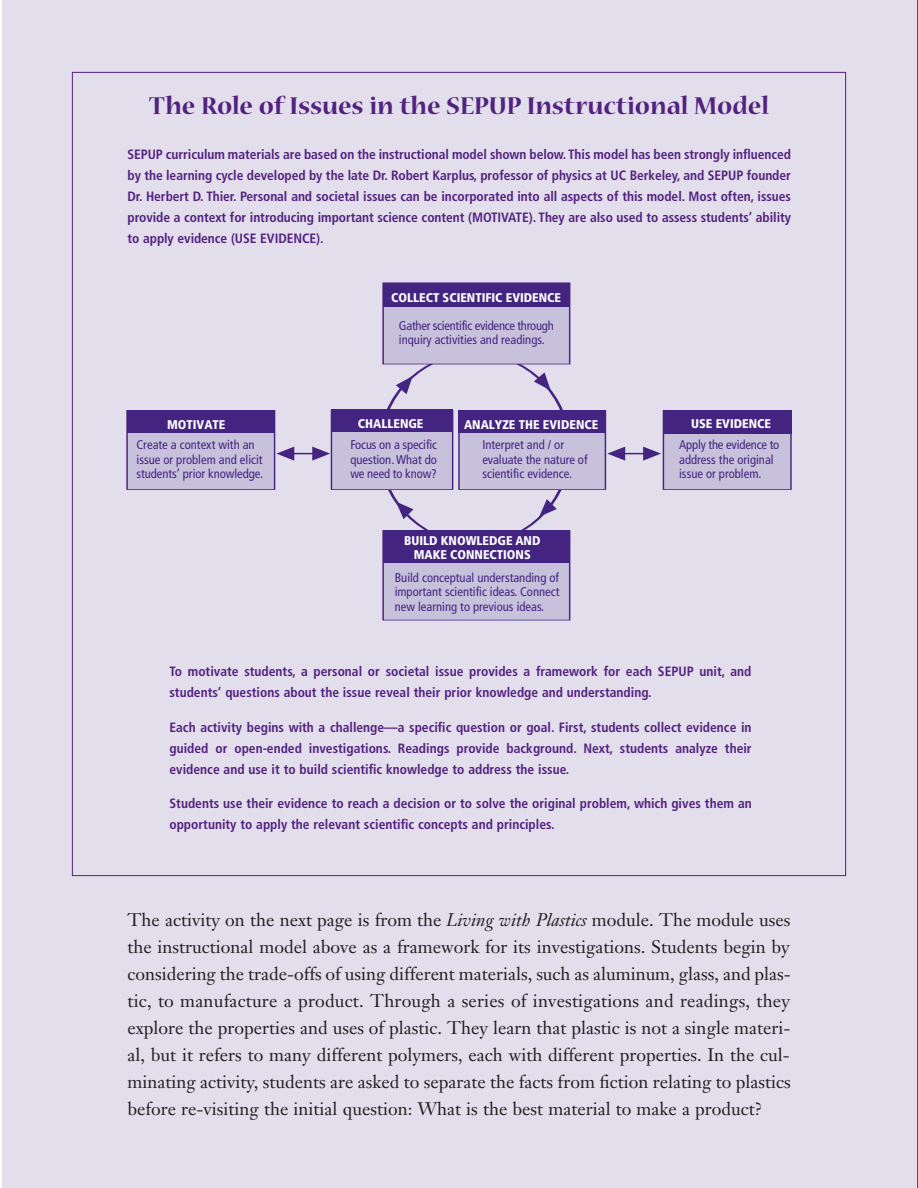
<style>
.page{position:relative;width:918px;height:1188px;background:#fff}
.page>*{position:absolute;margin:0;border:0;box-sizing:border-box;transform-origin:0 0}
.t1{font:27px "Nueva MM.540.475";color:#52227f}
.t2{font:18px/27px "Janson Text";color:#231f20;text-align:justify}
.t3{font:700 condensed 13.5px/21px "Frutiger";color:#52227f}
.t4{font:condensed 12.6px/14.7px "Frutiger";color:#432480}
.t5{font:900 condensed 12.6px/14.7px "Frutiger";color:#fff;text-align:center}
.t6{font:condensed 12.6px/14.7px "Frutiger";letter-spacing:-.02em;color:#432480}
.s1{font-style:italic}
</style>
<div class="page">
<div style="left:2px;top:0;width:916px;height:1188px;background:#e3deec"></div>
<hr style="left:917px;top:0;width:1px;height:1188px;background:#231f20">
<div style="left:459px;top:410px;width:146px;height:79px;background:#c8c1dc"></div>
<div style="left:458px;top:410px;width:148px;height:80px;border:1px solid #432480"></div>
<div style="left:458px;top:410px;width:147px;height:23px;background:#432480"></div>
<div style="left:331px;top:410px;width:122px;height:79px;background:#c8c1dc"></div>
<div style="left:331px;top:410px;width:122px;height:80px;border:1px solid #432480"></div>
<div style="left:331px;top:409px;width:122px;height:23px;background:#432480"></div>
<div style="left:383px;top:531px;width:187px;height:89px;background:#c8c1dc"></div>
<div style="left:383px;top:530px;width:187px;height:91px;border:1px solid #432480"></div>
<div style="left:383px;top:531px;width:187px;height:32px;background:#432480"></div>
<div style="left:383px;top:283px;width:187px;height:81px;background:#c8c1dc"></div>
<div style="left:383px;top:282px;width:187px;height:83px;border:1px solid #432480"></div>
<div style="left:383px;top:283px;width:187px;height:24px;background:#432480"></div>
<div style="left:663px;top:410px;width:128px;height:79px;background:#c8c1dc"></div>
<div style="left:663px;top:410px;width:128px;height:80px;border:1px solid #432480"></div>
<div style="left:663px;top:410px;width:129px;height:24px;background:#432480"></div>
<hr style="left:288px;top:453px;width:28px;height:2px;background:#432480">
<svg style="left:312px;top:447px;width:18px;height:14px"></svg>
<svg style="left:276px;top:447px;width:18px;height:14px"></svg>
<hr style="left:619px;top:453px;width:28px;height:2px;background:#432480">
<svg style="left:643px;top:447px;width:18px;height:14px"></svg>
<svg style="left:607px;top:447px;width:18px;height:14px"></svg>
<div style="left:127px;top:410px;width:148px;height:79px;background:#c8c1dc"></div>
<div style="left:127px;top:410px;width:148px;height:80px;border:1px solid #432480"></div>
<div style="left:127px;top:410px;width:148px;height:23px;background:#432480"></div>
<svg style="left:396px;top:376px;width:17px;height:18px"></svg>
<svg style="left:534px;top:372px;width:17px;height:19px"></svg>
<svg style="left:539px;top:499px;width:18px;height:18px"></svg>
<svg style="left:396px;top:502px;width:17px;height:17px"></svg>
<h1 class="t1" style="left:149px;top:96px;width:621px">The Role of Issues in the SEPUP Instructional Model</h1>
<p class="t3" style="left:128px;top:145px;width:665px;text-align:justify">SEPUP curriculum materials are based on the instructional model shown below.This model has been strongly influenced by the learning cycle developed by the late Dr. Robert Karplus, professor of physics at UC Berkeley, and SEPUP founder Dr. Herbert D. Thier. Personal and societal issues can be incorporated into all aspects of this model. Most often, issues provide a context for introducing important science content (MOTIVATE). They are also used to assess students’ ability to apply evidence (USE EVIDENCE).</p>
<p class="t5" style="left:167px;top:418px;width:60px">MOTIVATE</p>
<p class="t4" style="left:137px;top:438px;width:128px">Create a context with an issue or problem and elicit students’ prior knowledge.</p>
<p class="t5" style="left:391px;top:292px;width:172px">COLLECT SCIENTIFIC EVIDENCE</p>
<p class="t6" style="left:399px;top:319px;width:156px">Gather scientific evidence through inquiry activities and readings.</p>
<p class="t5" style="left:358px;top:417px;width:67px">CHALLENGE</p>
<p class="t5" style="left:464px;top:418px;width:136px">ANALYZE THE EVIDENCE</p>
<p class="t4" style="left:350px;top:438px;width:88px;text-align:justify">Focus on a specific question.What do we need to know?</p>
<p class="t4" style="left:482px;top:438px;width:107px">Interpret and / or evaluate the nature of scientific evidence.</p>
<p class="t5" style="left:404px;top:534px;width:138px">BUILD KNOWLEDGE AND<br>MAKE CONNECTIONS</p>
<p class="t4" style="left:395px;top:571px;width:166px;text-align:justify">Build conceptual understanding of important scientific ideas. Connect new learning to previous ideas.</p>
<p class="t5" style="left:691px;top:417px;width:81px">USE EVIDENCE</p>
<p class="t4" style="left:679px;top:438px;width:102px">Apply the evidence to address the original issue or problem.</p>
<p class="t3" style="left:170px;top:662px;width:584px">To motivate students, a personal or societal issue provides a framework for each SEPUP unit, and students’ questions about the issue reveal their prior knowledge and understanding.</p>
<p class="t3" style="left:170px;top:718px;width:584px;text-align:justify">Each activity begins with a challenge—a specific question or goal. First, students collect evidence in guided or open-ended investigations. Readings provide background. Next, students analyze their evidence and use it to build scientific knowledge to address the issue.</p>
<p class="t3" style="left:170px;top:794px;width:584px">Students use their evidence to reach a decision or to solve the original problem, which gives them an opportunity to apply the relevant scientific concepts and principles.</p>
<p class="t2" style="left:128px;top:908px;width:665px">The activity on the next page is from the <span class="s1">Living with Plastics</span> module. The module uses the instructional model above as a framework for its investigations. Students begin by considering the trade-offs of using different materials, such as aluminum, glass, and plas&shy;tic, to manufacture a product. Through a series of investigations and readings, they explore the properties and uses of plastic. They learn that plastic is not a single materi&shy;al, but it refers to many different polymers, each with different properties. In the cul&shy;minating activity, students are asked to separate the facts from fiction relating to plastics before re-visiting the initial question: What is the best material to make a product?</p>
</div>
